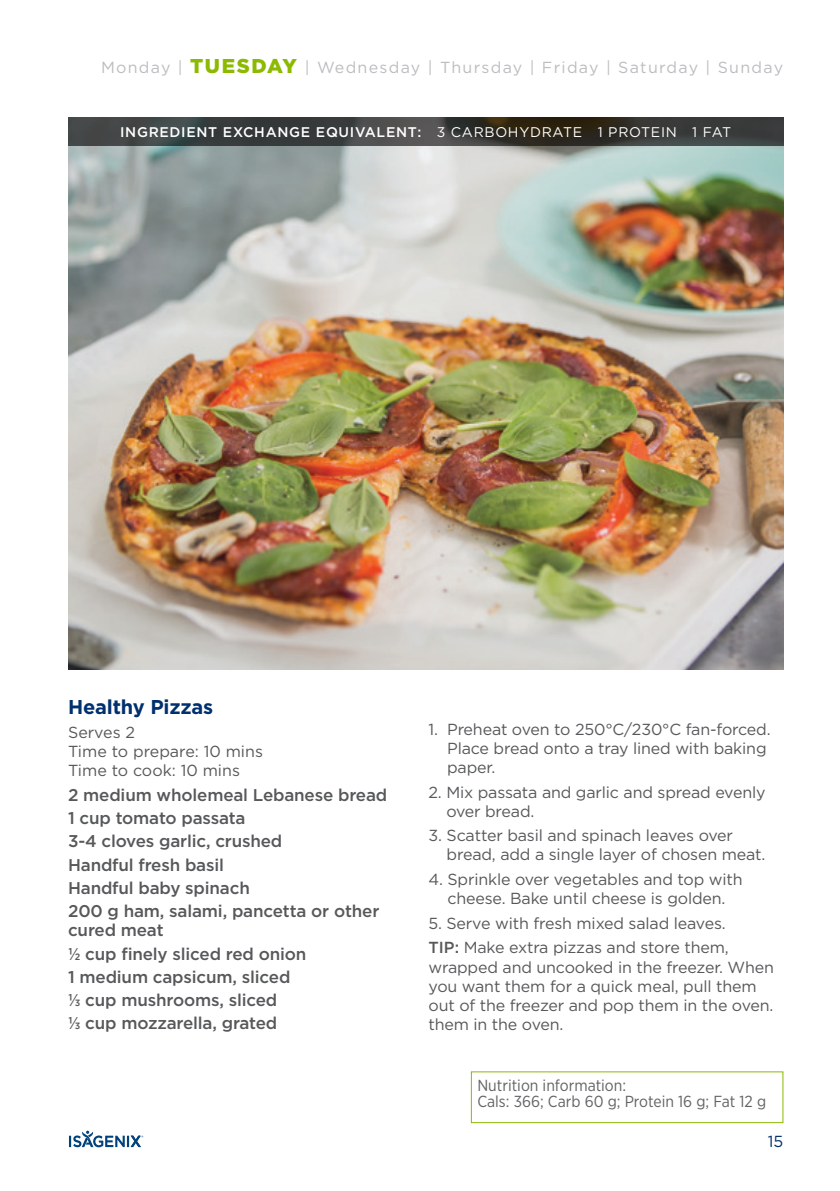
<style>
.page{position:relative;width:840px;height:1191px;background:#fff}
.page>*{position:absolute;margin:0;border:0;box-sizing:border-box;transform-origin:0 0}
.t1{font:700 20px "Gotham";letter-spacing:-.01em;color:#00306d}
._8_5_9_5_Med_text{font:500 17px/19px "Gotham";letter-spacing:-.01em;color:#57585a}
._8_9_5pt_Body_text{font:16px/19px "Gotham";letter-spacing:-.01em;color:#57585a}
._8_9_5pt_Body_text-2{font:16px "Gotham";letter-spacing:.08em;color:#bcbdc0}
.Text{font:16px/16px "Gotham Narrow";color:#636366}
.t2{font:16px "Gotham";color:#00306d}
.t3{font:500 14px "Gotham";letter-spacing:.05em;color:#fff}
.s1{font-weight:900;font-size:20px;color:#8bba00}
.s2{font-weight:400}
.s3{font-family:"Gotham Narrow"}
.s4{font-weight:500}
</style>
<div class="page">
<svg style="left:69px;top:1130px;width:74px;height:17px"></svg>
<div style="left:471px;top:1071px;width:311px;height:52px;border:1px solid #8bba00"></div>
<img style="left:68px;top:146px;width:714px;height:523px">
<svg style="left:68px;top:118px;width:714px;height:28px;background:#3b3c3a"></svg>
<p class="_8_9_5pt_Body_text-2" style="left:101px;top:57px;width:683px">Monday | <span class="s1">TUESDAY</span> | Wednesday | Thursday | Friday | Saturday | Sunday</p>
<p class="t3" style="left:120px;top:123px;width:612px">INGREDIENT EXCHANGE EQUIVALENT: <span class="s2">3 CARBOHYDRATE 1 PROTEIN 1 FAT</span></p>
<h2 class="t1" style="left:68px;top:693px;width:146px">Healthy Pizzas</h2>
<p class="_8_9_5pt_Body_text" style="left:68px;top:722px;width:196px">Serves 2<br>Time to prepare: 10 mins<br>Time to cook: 10 mins</p>
<p class="_8_5_9_5_Med_text" style="left:68px;top:785px;width:320px">2 medium wholemeal Lebanese bread</p>
<p class="_8_5_9_5_Med_text" style="left:68px;top:808px;width:179px">1 cup tomato passata</p>
<p class="_8_5_9_5_Med_text" style="left:68px;top:831px;width:216px">3-4 cloves garlic, crushed</p>
<p class="_8_5_9_5_Med_text" style="left:68px;top:855px;width:157px">Handful fresh basil</p>
<p class="_8_5_9_5_Med_text" style="left:68px;top:878px;width:183px">Handful baby spinach</p>
<p class="_8_5_9_5_Med_text" style="left:68px;top:901px;width:312px">200 g ham, salami, pancetta or other cured meat</p>
<p class="_8_5_9_5_Med_text" style="left:68px;top:943px;width:239px"><span class="s3">½</span> cup finely sliced red onion</p>
<p class="_8_5_9_5_Med_text" style="left:68px;top:967px;width:224px">1 medium capsicum, sliced</p>
<p class="_8_5_9_5_Med_text" style="left:68px;top:990px;width:210px"><span class="s3">⅓</span> cup mushrooms, sliced</p>
<p class="_8_5_9_5_Med_text" style="left:68px;top:1013px;width:210px"><span class="s3">⅓</span> cup mozzarella, grated</p>
<p class="_8_9_5pt_Body_text" style="left:447px;top:719px;width:325px;text-indent:-19px">1. Preheat oven to 250°C/230°C fan-forced.<br>Place bread onto a tray lined with baking paper.</p>
<p class="_8_9_5pt_Body_text" style="left:446px;top:782px;width:320px;text-indent:-18px">2. Mix passata and garlic and spread evenly over bread.</p>
<p class="_8_9_5pt_Body_text" style="left:446px;top:826px;width:320px;text-indent:-18px">3. Scatter basil and spinach leaves over bread, add a single layer of chosen meat.</p>
<p class="_8_9_5pt_Body_text" style="left:428px;top:869px;width:315px;text-align:center">4. Sprinkle over vegetables and top with cheese. Bake until cheese is golden.</p>
<p class="_8_9_5pt_Body_text" style="left:428px;top:913px;width:298px">5. Serve with fresh mixed salad leaves.</p>
<p class="_8_9_5pt_Body_text" style="left:428px;top:938px;width:347px"><span class="s4">TIP:</span> Make extra pizzas and store them, wrapped and uncooked in the freezer. When you want them for a quick meal, pull them out of the freezer and pop them in the oven. them in the oven.</p>
<p class="Text" style="left:477px;top:1076px;width:290px">Nutrition information:<br>Cals: 366; Carb 60 g; Protein 16 g; Fat 12 g</p>
<p class="t2" style="left:767px;top:1131px;width:17px">15</p>
</div>
